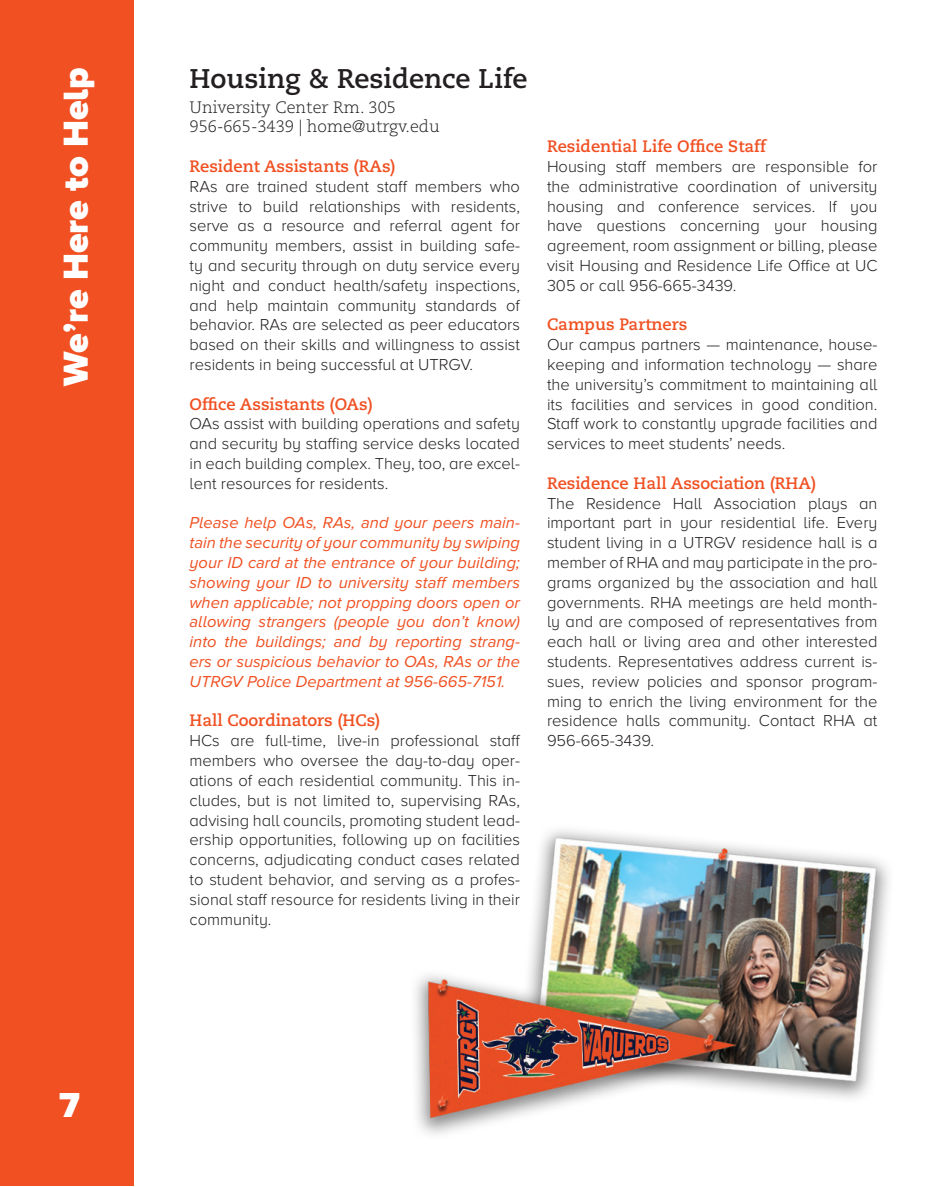
<style>
.page{position:relative;width:945px;height:1187px;background:#fff}
.page>*{position:absolute;margin:0;border:0;box-sizing:border-box;transform-origin:0 0}
.t1{font:900 36px "Proxima Nova A";color:#fff}
.t2{font:700 27px "Caecilia LT Std";color:#231f20}
.t3{font:300 16.5px/19.8px "Proxima Nova A";color:#231f20;text-align:justify}
.t4{font:italic 16.5px/19.8px "Proxima Nova A";color:#f05022;text-align:justify}
.t5{font:700 16.5px "Caecilia LT Std";color:#f05022}
.t6{font:300 16.5px "Caecilia LT Std";color:#231f20}
</style>
<div class="page">
<div style="left:0;top:0;width:133px;height:1185px;background:#f05022"></div>
<img style="left:415px;top:830px;width:474px;height:305px">
<p class="t1" style="left:55px;top:386px;width:320px;rotate:-90deg">We’re Here to Help</p>
<p class="t2" style="left:190px;top:63px;width:340px">Housing &amp; Residence Life</p>
<p class="t6" style="left:190px;top:98px;width:208px">University Center Rm. 305</p>
<p class="t6" style="left:190px;top:117px;width:252px">956-665-3439 | home@utrgv.edu</p>
<p class="t5" style="left:190px;top:157px;width:207px">Resident Assistants (RAs)</p>
<p class="t3" style="left:190px;top:176px;width:332px">RAs are trained student staff members who strive to build relationships with residents, serve as a resource and referral agent for community members, assist in building safe&shy;ty and security through on duty service every night and conduct health/safety inspections, and help maintain community standards of behavior. RAs are selected as peer educators based on their skills and willingness to assist residents in being successful at UTRGV.</p>
<p class="t5" style="left:190px;top:394px;width:185px">Office Assistants (OAs)</p>
<p class="t3" style="left:190px;top:414px;width:332px">OAs assist with building operations and safety and security by staffing service desks located in each building complex. They, too, are excel&shy;lent resources for residents.</p>
<p class="t4" style="left:190px;top:513px;width:332px">Please help OAs, RAs, and your peers main&shy;tain the security of your community by swiping your ID card at the entrance of your building; showing your ID to university staff members when applicable; not propping doors open or allowing strangers (people you don’t know) into the buildings; and by reporting strang&shy;ers or suspicious behavior to OAs, RAs or the UTRGV Police Department at 956-665-7151.</p>
<p class="t5" style="left:190px;top:711px;width:192px">Hall Coordinators (HCs)</p>
<p class="t3" style="left:190px;top:731px;width:332px">HCs are full-time, live-in professional staff members who oversee the day-to-day oper&shy;ations of each residential community. This in&shy;cludes, but is not limited to, supervising RAs, advising hall councils, promoting student lead&shy;ership opportunities, following up on facilities concerns, adjudicating conduct cases related to student behavior, and serving as a profes&shy;sional staff resource for residents living in their community.</p>
<p class="t5" style="left:547px;top:137px;width:220px">Residential Life Office Staff</p>
<p class="t3" style="left:547px;top:156px;width:332px">Housing staff members are responsible for the administrative coordination of university</p>
<p class="t3" style="left:547px;top:196px;width:332px">housing and conference services. If you</p>
<p class="t3" style="left:547px;top:216px;width:332px">have questions concerning your housing</p>
<p class="t3" style="left:547px;top:236px;width:332px">agreement, room assignment or billing, please</p>
<p class="t3" style="left:547px;top:255px;width:332px">visit Housing and Residence Life Office at UC<br>305 or call 956-665-3439.</p>
<p class="t5" style="left:547px;top:315px;width:142px">Campus Partners</p>
<p class="t3" style="left:547px;top:335px;width:332px">Our campus partners — maintenance, house&shy;keeping and information technology — share the university’s commitment to maintaining all its facilities and services in good condition.<br>Staff work to constantly upgrade facilities and services to meet students’ needs.</p>
<p class="t5" style="left:547px;top:473px;width:270px">Residence Hall Association (RHA)</p>
<p class="t3" style="left:547px;top:493px;width:332px">The Residence Hall Association plays an important part in your residential life. Every student living in a UTRGV residence hall is a member of RHA and may participate in the pro&shy;grams organized by the association and hall governments. RHA meetings are held month&shy;ly and are composed of representatives from each hall or living area and other interested students. Representatives address current is&shy;sues, review policies and sponsor program&shy;ming to enrich the living environment for the residence halls community. Contact RHA at</p>
<p class="t3" style="left:547px;top:731px;width:109px">956-665-3439.</p>
<p class="t1" style="left:59px;top:1084px;width:22px">7</p>
</div>
